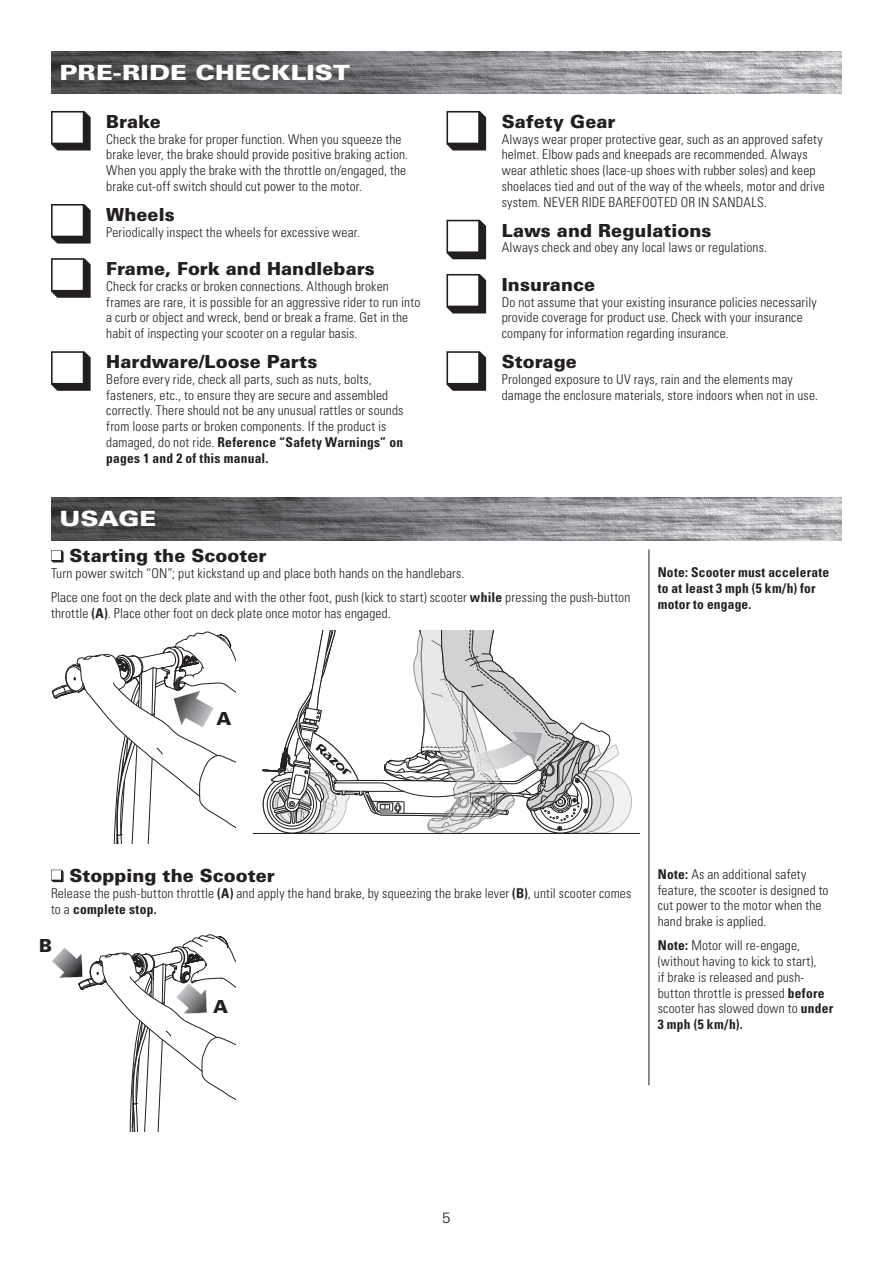
<style>
.page{position:relative;width:893px;height:1263px;background:#fff}
.page>*{position:absolute;margin:0;border:0;box-sizing:border-box;transform-origin:0 0}
.CONTENT_-_MAIN_HEAD{font:900 21px "Univers LT Std";letter-spacing:.005em;color:#fff;scale:1.2 1}
.CONTENT_-_CHECK_BOX{font:900 18px "Univers LT Std";letter-spacing:.005em;color:#231f20}
.MASTER_PAGE_-_PAGE_N{font:300 15px "Univers LT Std";color:#231f20}
.CONTENT_-_STANDARD{font:300 condensed 13.5px/15.8px "Univers LT Std";letter-spacing:.01em;color:#231f20}
.CONTENT_-_BOLD__COND{font:700 condensed 13.5px/15.8px "Univers LT Std";letter-spacing:.015em;color:#231f20}
.s1{font-weight:700}
</style>
<div class="page">
<svg style="left:52px;top:631px;width:183px;height:212px"></svg>
<svg style="left:52px;top:934px;width:183px;height:198px"></svg>
<hr style="left:253px;top:833px;width:387px;height:1px;background:#231f20">
<svg style="left:262px;top:631px;width:370px;height:202px"></svg>
<img style="left:51px;top:51px;width:791px;height:43px">
<img style="left:51px;top:497px;width:791px;height:43px">
<svg style="left:51px;top:111px;width:40px;height:39px"></svg>
<svg style="left:51px;top:204px;width:40px;height:40px"></svg>
<svg style="left:51px;top:258px;width:40px;height:40px"></svg>
<svg style="left:51px;top:351px;width:40px;height:40px"></svg>
<svg style="left:446px;top:111px;width:40px;height:39px"></svg>
<svg style="left:446px;top:220px;width:40px;height:39px"></svg>
<svg style="left:446px;top:274px;width:40px;height:39px"></svg>
<svg style="left:446px;top:351px;width:40px;height:40px"></svg>
<hr style="left:649px;top:549px;width:1px;height:536px;background:#231f20">
<svg style="left:51px;top:550px;width:13px;height:12px"></svg>
<svg style="left:51px;top:870px;width:13px;height:12px"></svg>
<p class="CONTENT_-_MAIN_HEAD" style="left:60px;top:59px;width:243px">PRE-RIDE CHECKLIST</p>
<p class="CONTENT_-_CHECK_BOX" style="left:106px;top:110px;width:56px">Brake</p>
<p class="CONTENT_-_STANDARD" style="left:106px;top:131px;width:303px">Check the brake for proper function. When you squeeze the brake lever, the brake should provide positive braking action.<br>When you apply the brake with the throttle on/engaged, the brake cut-off switch should cut power to the motor.</p>
<p class="CONTENT_-_CHECK_BOX" style="left:106px;top:203px;width:70px">Wheels</p>
<p class="CONTENT_-_STANDARD" style="left:106px;top:224px;width:255px">Periodically inspect the wheels for excessive wear.</p>
<p class="CONTENT_-_CHECK_BOX" style="left:106px;top:257px;width:270px">Frame, Fork and Handlebars</p>
<p class="CONTENT_-_STANDARD" style="left:106px;top:278px;width:316px">Check for cracks or broken connections. Although broken frames are rare, it is possible for an aggressive rider to run into a curb or object and wreck, bend or break a frame. Get in the habit of inspecting your scooter on a regular basis.</p>
<p class="CONTENT_-_CHECK_BOX" style="left:106px;top:350px;width:213px">Hardware/Loose Parts</p>
<p class="CONTENT_-_STANDARD" style="left:106px;top:371px;width:299px">Before every ride, check all parts, such as nuts, bolts, fasteners, etc., to ensure they are secure and assembled correctly. There should not be any unusual rattles or sounds from loose parts or broken components. If the product is damaged, do not ride. <span class="s1">Reference “Safety Warnings” on pages 1 and 2 of this manual.</span></p>
<p class="CONTENT_-_MAIN_HEAD" style="left:60px;top:506px;width:82px">USAGE</p>
<p class="CONTENT_-_CHECK_BOX" style="left:502px;top:110px;width:115px">Safety Gear</p>
<p class="CONTENT_-_STANDARD" style="left:502px;top:131px;width:325px">Always wear proper protective gear, such as an approved safety helmet. Elbow pads and kneepads are recommended. Always wear athletic shoes (lace-up shoes with rubber soles) and keep shoelaces tied and out of the way of the wheels, motor and drive system. NEVER RIDE BAREFOOTED OR IN SANDALS.</p>
<p class="CONTENT_-_CHECK_BOX" style="left:502px;top:219px;width:211px">Laws and Regulations</p>
<p class="CONTENT_-_STANDARD" style="left:502px;top:240px;width:267px">Always check and obey any local laws or regulations.</p>
<p class="CONTENT_-_CHECK_BOX" style="left:502px;top:273px;width:95px">Insurance</p>
<p class="CONTENT_-_STANDARD" style="left:502px;top:294px;width:317px">Do not assume that your existing insurance policies necessarily provide coverage for product use. Check with your insurance company for information regarding insurance.</p>
<p class="CONTENT_-_CHECK_BOX" style="left:502px;top:350px;width:77px">Storage</p>
<p class="CONTENT_-_STANDARD" style="left:502px;top:371px;width:318px">Prolonged exposure to UV rays, rain and the elements may damage the enclosure materials, store indoors when not in use.</p>
<p class="CONTENT_-_CHECK_BOX" style="left:70px;top:545px;width:198px">Starting the Scooter</p>
<p class="CONTENT_-_STANDARD" style="left:51px;top:566px;width:415px">Turn power switch “ON”; put kickstand up and place both hands on the handlebars.</p>
<p class="CONTENT_-_STANDARD" style="left:51px;top:590px;width:581px">Place one foot on the deck plate and with the other foot, push (kick to start) scooter <span class="s1">while</span> pressing the push-button throttle <span class="s1">(A)</span>. Place other foot on deck plate once motor has engaged.</p>
<p class="CONTENT_-_BOLD__COND" style="left:658px;top:565px;width:173px">Note: Scooter must accelerate to at least 3 mph (5 km/h) for motor to engage.</p>
<p class="CONTENT_-_CHECK_BOX" style="left:216px;top:707px;width:16px">A</p>
<p class="CONTENT_-_CHECK_BOX" style="left:70px;top:864px;width:207px">Stopping the Scooter</p>
<p class="CONTENT_-_STANDARD" style="left:51px;top:885px;width:582px">Release the push-button throttle <span class="s1">(A)</span> and apply the hand brake, by squeezing the brake lever <span class="s1">(B)</span>, until scooter comes to a <span class="s1">complete stop.</span></p>
<p class="CONTENT_-_CHECK_BOX" style="left:39px;top:934px;width:14px">B</p>
<p class="CONTENT_-_CHECK_BOX" style="left:213px;top:995px;width:16px">A</p>
<p class="CONTENT_-_STANDARD" style="left:658px;top:866px;width:172px"><span class="s1">Note:</span> As an additional safety feature, the scooter is designed to cut power to the motor when the hand brake is applied.</p>
<p class="CONTENT_-_STANDARD" style="left:658px;top:938px;width:177px"><span class="s1">Note:</span> Motor will re-engage, (without having to kick to start),<br>if brake is released and push&shy;button throttle is pressed <span class="s1">before </span>scooter has slowed down to <span class="s1">under<br>3 mph (5 km/h).</span></p>
<p class="MASTER_PAGE_-_PAGE_N" style="left:442px;top:1208px;width:10px">5</p>
</div>
